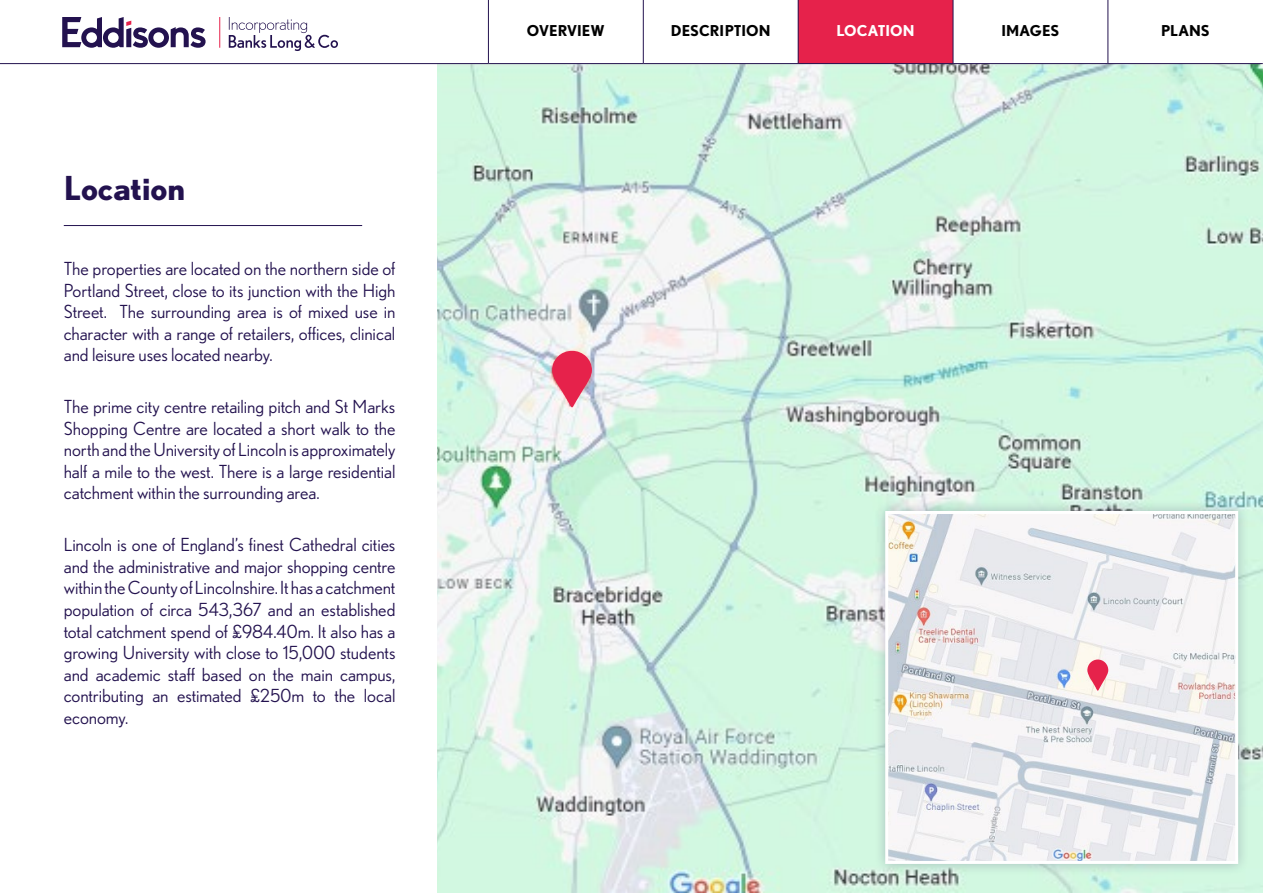
<style>
.page{position:relative;width:1263px;height:893px;background:#fff}
.page>*{position:absolute;margin:0;border:0;box-sizing:border-box;transform-origin:0 0}
.t1{font:700 33px "Nobel";color:#23124f}
.t2{font:18px/21.6px "Nobel";letter-spacing:-.005em;color:#23124f;text-align:justify}
.t3{font:700 15px "Nobel";letter-spacing:.005em;color:#000}
.t4{font:700 15px "Nobel";color:#fff}
</style>
<div class="page">
<img style="left:436px;top:64px;width:827px;height:829px">
<div style="left:873px;top:500px;width:377px;height:375px;background:#23124f;opacity:.25"></div>
<img style="left:889px;top:515px;width:345px;height:345px">
<div style="left:885px;top:511px;width:353px;height:353px;border:3px solid #fff"></div>
<hr style="left:64px;top:225px;width:298px;height:1px;background:#23124f">
<svg style="left:552px;top:351px;width:40px;height:56px"></svg>
<svg style="left:1087px;top:659px;width:21px;height:32px"></svg>
<hr style="left:953px;top:0;width:1px;height:63px;background:#23124f">
<hr style="left:0;top:63px;width:488px;height:1px;background:#23124f">
<hr style="left:1108px;top:63px;width:155px;height:1px;background:#23124f">
<hr style="left:488px;top:63px;width:155px;height:1px;background:#23124f">
<div style="left:488px;top:0;width:118px;height:64px;background:#fff"></div>
<div style="left:607px;top:0;width:118px;height:64px;background:#fff"></div>
<svg style="left:725px;top:0;width:119px;height:64px"></svg>
<svg style="left:844px;top:1px;width:118px;height:63px;fill:#e6224b"></svg>
<div style="left:1080px;top:0;width:119px;height:64px;background:#fff"></div>
<svg style="left:62px;top:17px;width:144px;height:31px"></svg>
<hr style="left:219px;top:17px;width:1px;height:31px;background:#e6224b">
<svg style="left:229px;top:17px;width:109px;height:34px"></svg>
<h1 class="t1" style="left:64px;top:168px;width:123px">LOCATION</h1>
<p class="t2" style="left:64px;top:257px;width:333px">The properties are located on the northern side of Portland Street, close to its junction with the High Street. The surrounding area is of mixed use in character with a range of retailers, offices, clinical and leisure uses located nearby.</p>
<p class="t2" style="left:64px;top:396px;width:333px">The prime city centre retailing pitch and St Marks Shopping Centre are located a short walk to the north and the University of Lincoln is approximately half a mile to the west. There is a large residential catchment within the surrounding area.</p>
<p class="t2" style="left:64px;top:534px;width:333px">Lincoln is one of England’s finest Cathedral cities and the administrative and major shopping centre within the County of Lincolnshire. It has a catchment population of circa 543,367 and an established total catchment spend of £984.40m. It also has a growing University with close to 15,000 students and academic staff based on the main campus, contributing an estimated £250m to the local economy.</p>
<p class="t3" style="left:527px;top:21px;width:79px">OVERVIEW</p>
<p class="t3" style="left:671px;top:21px;width:101px">DESCRI PTION</p>
<p class="t4" style="left:837px;top:21px;width:66px">LOCAT ION</p>
<p class="t3" style="left:1001px;top:21px;width:59px">IMAGES</p>
<p class="t3" style="left:1161px;top:21px;width:50px">PLANS</p>
</div>
